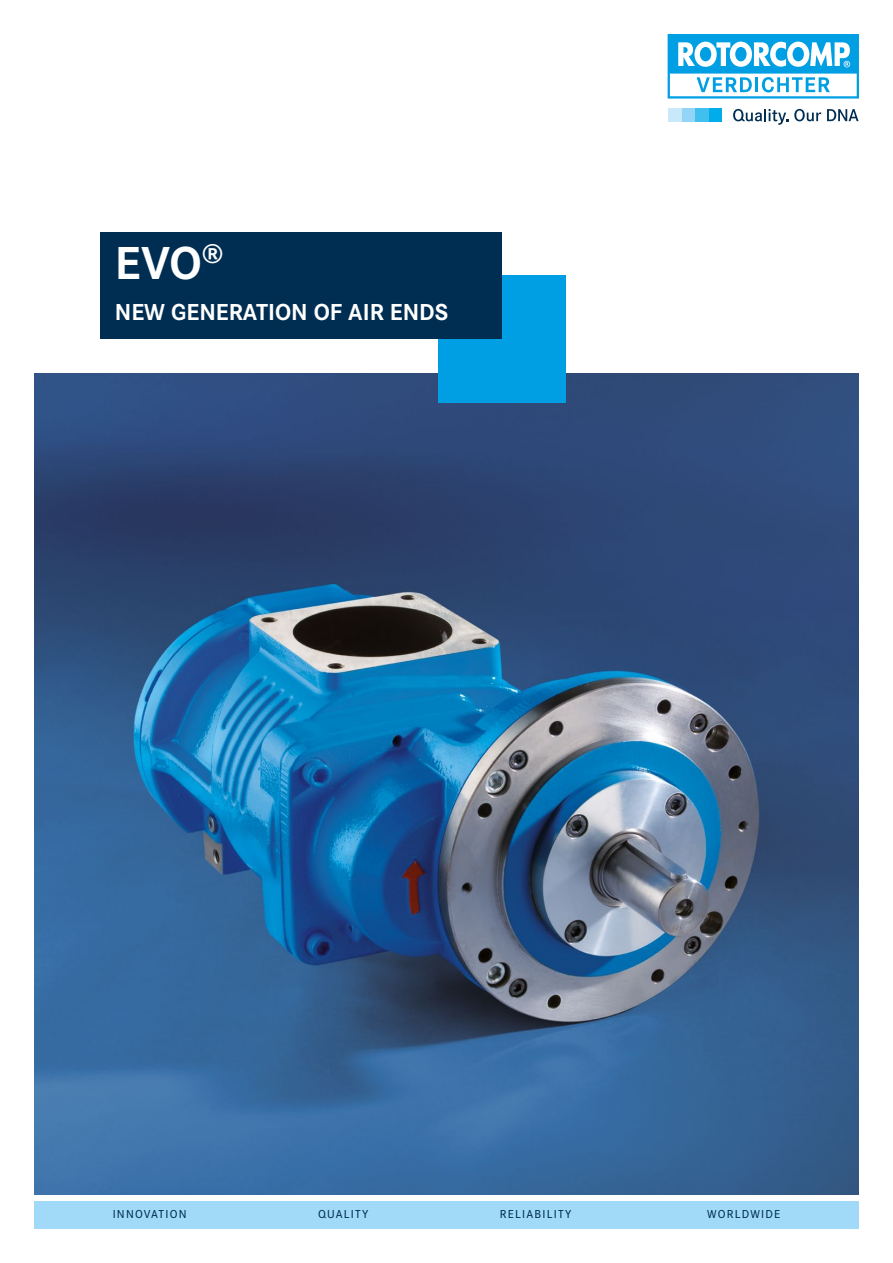
<style>
.page{position:relative;width:893px;height:1263px;background:#fff}
.page>*{position:absolute;margin:0;border:0;box-sizing:border-box;transform-origin:0 0}
.Head_Titel{font:700 48px "Corporate S";color:#fff}
.Head_Titel-2{font:700 24px "Corporate S";color:#fff}
.Einsatzbereich{font:500 12px "Corporate S";letter-spacing:.1em;color:#002e53}
</style>
<div class="page">
<img style="left:34px;top:374px;width:825px;height:821px">
<div style="left:438px;top:275px;width:128px;height:127px;background:#009fe3"></div>
<div style="left:34px;top:1201px;width:825px;height:28px;background:#a1daf8"></div>
<svg style="left:668px;top:34px;width:191px;height:65px"></svg>
<svg style="left:827px;top:109px;width:32px;height:12px"></svg>
<svg style="left:733px;top:109px;width:88px;height:16px"></svg>
<div style="left:709px;top:108px;width:13px;height:14px;background:#00ace9"></div>
<div style="left:695px;top:108px;width:14px;height:14px;background:#41c0f0"></div>
<div style="left:681px;top:108px;width:14px;height:14px;background:#93d5f6"></div>
<div style="left:668px;top:108px;width:13px;height:14px;background:#c9e9fb"></div>
<div style="left:100px;top:232px;width:402px;height:106px;background:#002e53"></div>
<p class="Head_Titel" style="left:115px;top:230px;width:110px">EVO<sup>®</sup></p>
<p class="Head_Titel-2" style="left:115px;top:296px;width:335px">NEW GENERATION OF AIR ENDS</p>
<p class="Einsatzbereich" style="left:113px;top:1206px;width:75px">INNOVATION</p>
<p class="Einsatzbereich" style="left:318px;top:1206px;width:52px">QUALITY</p>
<p class="Einsatzbereich" style="left:500px;top:1206px;width:73px">RELIABILITY</p>
<p class="Einsatzbereich" style="left:707px;top:1206px;width:75px">WORLDWIDE</p>
</div>
